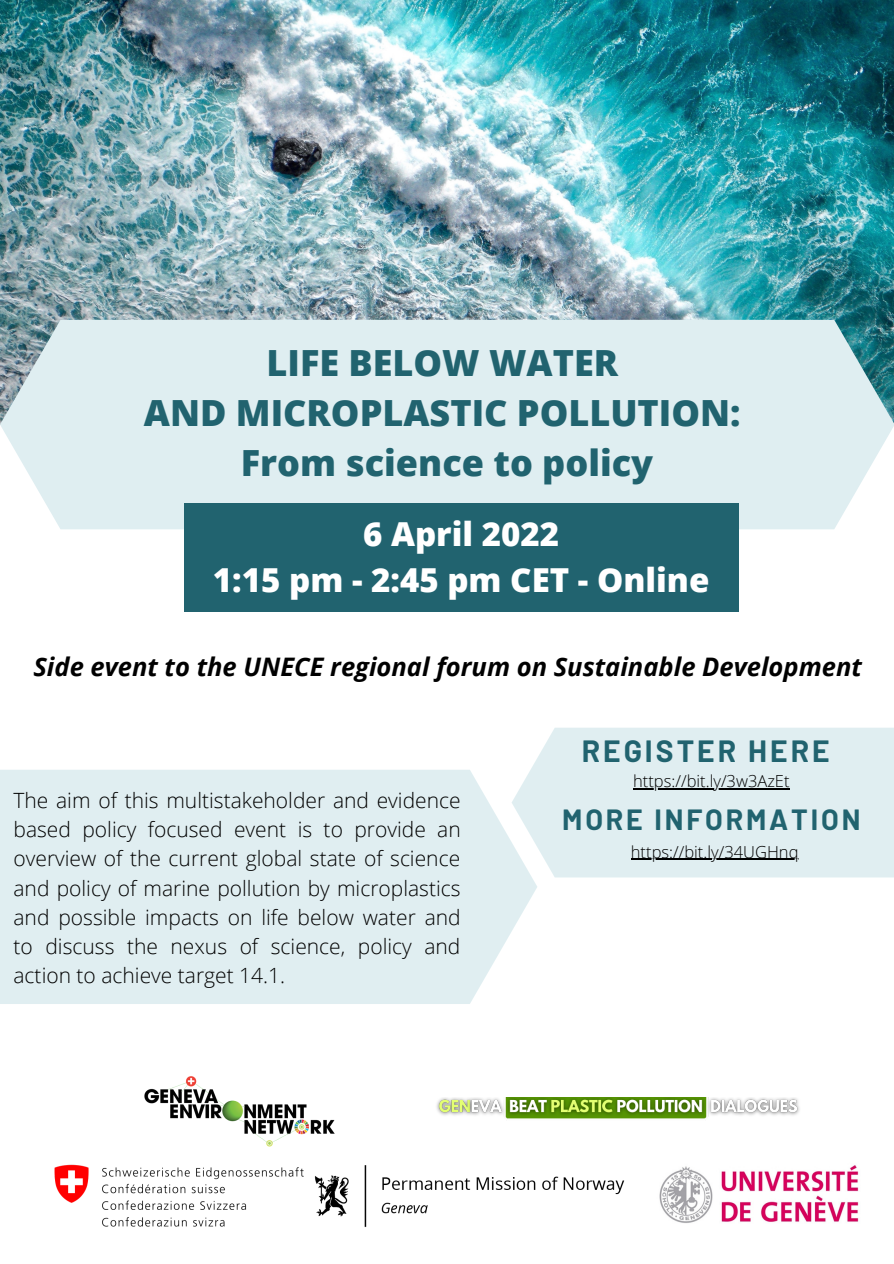
<style>
.page{position:relative;width:894px;height:1264px;background:#fff}
.page>*{position:absolute;margin:0;border:0;box-sizing:border-box;transform-origin:0 0}
.t1{font:800 36px "Open Sans";color:#21636f}
.t2{font:800 33px "Open Sans";color:#fff}
.t3{font:700 30px "Barlow";letter-spacing:.1em;color:#21636f}
.t4{font:700 28.5px "Barlow";letter-spacing:.1em;color:#21636f}
.t5{font:italic 700 25.5px "Open Sans";color:#000}
.t6{font:300 21px/29.2px "Open Sans";color:#000;text-align:justify}
.t7{font:300 16.5px "Open Sans";color:#000}
</style>
<div class="page">
<img style="left:0;top:0;width:893px;height:320px">
<svg style="left:0;top:320px;width:893px;height:209px;background:#daeaed"></svg>
<div style="left:184px;top:503px;width:554px;height:108px;background:#21636f"></div>
<div style="left:531px;top:728px;width:362px;height:149px;background:#e0eef1"></div>
<div style="left:0;top:769px;width:537px;height:235px;background:#e0eef1"></div>
<img style="left:659px;top:1165px;width:200px;height:58px">
<img style="left:144px;top:1076px;width:191px;height:71px">
<img style="left:436px;top:1097px;width:364px;height:22px">
<img style="left:54px;top:1164px;width:250px;height:63px">
<img style="left:314px;top:1165px;width:311px;height:62px">
<hr style="left:633px;top:788px;width:156px;height:1px;background:#000">
<hr style="left:630px;top:858px;width:168px;height:2px;background:#000">
<p class="t1" style="left:266px;top:338px;width:353px">LIFE BELOW WATER</p>
<p class="t1" style="left:144px;top:387px;width:598px">AND MICROPLASTIC POLLUTION:</p>
<p class="t1" style="left:241px;top:437px;width:414px">From science to policy</p>
<p class="t2" style="left:363px;top:511px;width:197px">6 April 2022</p>
<p class="t2" style="left:213px;top:557px;width:498px">1:15 pm - 2:45 pm CET - Online</p>
<p class="t5" style="left:33px;top:649px;width:829px">Side event to the UNECE regional forum on Sustainable Development</p>
<p class="t6" style="left:14px;top:785px;width:448px">The aim of this multistakeholder and evidence based policy focused event is to provide an overview of the current global state of science and policy of marine pollution by microplastics and possible impacts on life below water and to discuss the nexus of science, policy and action to achieve target 14.1.</p>
<p class="t3" style="left:581px;top:731px;width:249px">REGISTER HERE</p>
<p class="t7" style="left:633px;top:769px;width:158px">https://bit.ly/3w3AzEt</p>
<p class="t4" style="left:562px;top:801px;width:300px">MORE INFORMATION</p>
<p class="t7" style="left:630px;top:840px;width:169px">https://bit.ly/34UGHnq</p>
</div>
